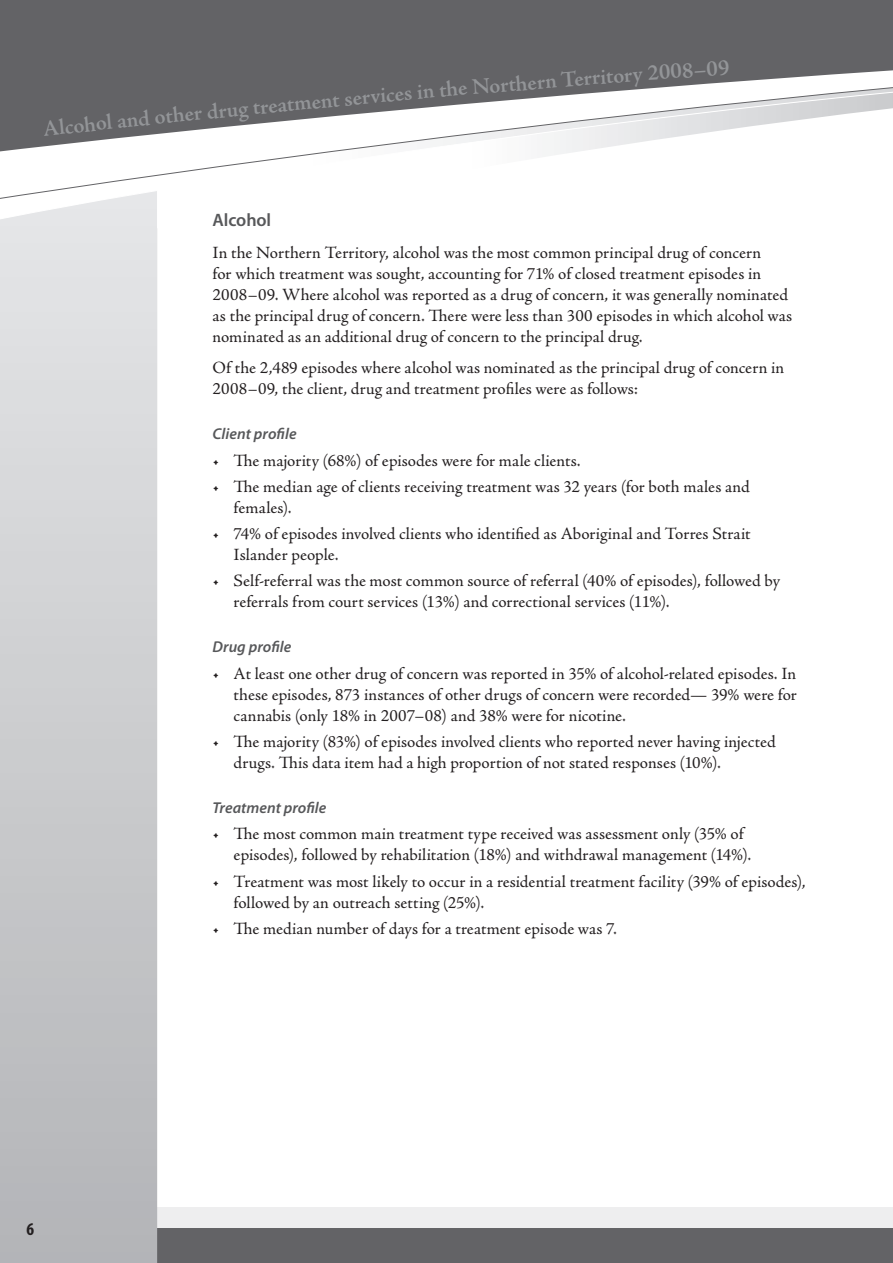
<style>
.page{position:relative;width:893px;height:1263px;background:#fff}
.page>*{position:absolute;margin:0;border:0;box-sizing:border-box;transform-origin:0 0}
.t1{font:600 22.5px "Adobe Jenson Pro";color:#939598}
.t2{font:600 18px "Myriad Pro";letter-spacing:-.005em;color:#57585a}
.t3{font:700 condensed 18px "Myriad Pro";color:#231f20}
.t4{font:17.25px/21px "Adobe Jenson Pro";color:#231f20}
.t5{font:italic 600 15.75px "Myriad Pro";color:#57585a}
</style>
<div class="page">
<div style="left:157px;top:1207px;width:736px;height:22px;background:#eeeeef"></div>
<div style="left:157px;top:1229px;width:736px;height:34px;background:#636366"></div>
<svg style="left:0;top:224px;width:157px;height:1039px;background:#cbccce"></svg>
<div style="left:0;top:0;width:893px;height:87px;background:#636366"></div>
<svg style="left:0;top:203px;width:157px;height:21px"></svg>
<svg style="left:0;top:87px;width:892px;height:116px"></svg>
<svg style="left:892px;top:59px;width:1px;height:50px"></svg>
<h1 class="t1" style="left:276px;top:92px;width:311px;rotate:-5deg">AAA AAAAAAAAAAAAAAAAAAA A AAAAAAAAA A</h1>
<h1 class="t1" style="left:583px;top:65px;width:148px;rotate:-4deg">AAAAAAAAAAAAAAA</h1>
<h1 class="t1" style="left:42px;top:116px;width:239px;rotate:-6deg">A AAAAAAAAAAAAAAAAAAAAA AAA</h1>
<p class="t2" style="left:213px;top:209px;width:60px">Alcohol</p>
<p class="t4" style="left:213px;top:242px;width:581px">In the Northern Territory, alcohol was the most common principal drug of concern<br>for which treatment was sought, accounting for 71% of closed treatment episodes in 2008–09. Where alcohol was reported as a drug of concern, it was generally nominated as the principal drug of concern. There were less than 300 episodes in which alcohol was nominated as an additional drug of concern to the principal drug.</p>
<p class="t4" style="left:213px;top:357px;width:573px">Of the 2,489 episodes where alcohol was nominated as the principal drug of concern in<br>2008–09, the client, drug and treatment profiles were as follows:</p>
<p class="t5" style="left:213px;top:424px;width:85px">Client profile</p>
<p class="t4" style="left:213px;top:450px;width:370px">• The majority (68%) of episodes were for male clients.</p>
<p class="t4" style="left:234px;top:476px;width:518px;text-indent:-21px">• The median age of clients receiving treatment was 32 years (for both males and females).</p>
<p class="t4" style="left:234px;top:523px;width:518px;text-indent:-21px">• 74% of episodes involved clients who identified as Aboriginal and Torres Strait<br>Islander people.</p>
<p class="t4" style="left:234px;top:571px;width:548px;text-indent:-21px">• Self-referral was the most common source of referral (40% of episodes), followed by referrals from court services (13%) and correctional services (11%).</p>
<p class="t5" style="left:213px;top:637px;width:80px">Drug profile</p>
<p class="t4" style="left:234px;top:663px;width:565px;text-align:justify;text-indent:-21px">• At least one other drug of concern was reported in 35% of alcohol-related episodes. In these episodes, 873 instances of other drugs of concern were recorded— 39% were for cannabis (only 18% in 2007–08) and 38% were for nicotine.</p>
<p class="t4" style="left:234px;top:731px;width:544px;text-indent:-21px">• The majority (83%) of episodes involved clients who reported never having injected drugs. This data item had a high proportion of not stated responses (10%).</p>
<p class="t5" style="left:213px;top:798px;width:115px">Treatment profile</p>
<p class="t4" style="left:234px;top:824px;width:519px;text-indent:-21px">• The most common main treatment type received was assessment only (35% of episodes), followed by rehabilitation (18%) and withdrawal management (14%).</p>
<p class="t4" style="left:234px;top:871px;width:574px;text-indent:-21px">• Treatment was most likely to occur in a residential treatment facility (39% of episodes), followed by an outreach setting (25%).</p>
<p class="t4" style="left:213px;top:918px;width:406px">• The median number of days for a treatment episode was 7.</p>
<p class="t3" style="left:26px;top:1218px;width:9px">6</p>
</div>
